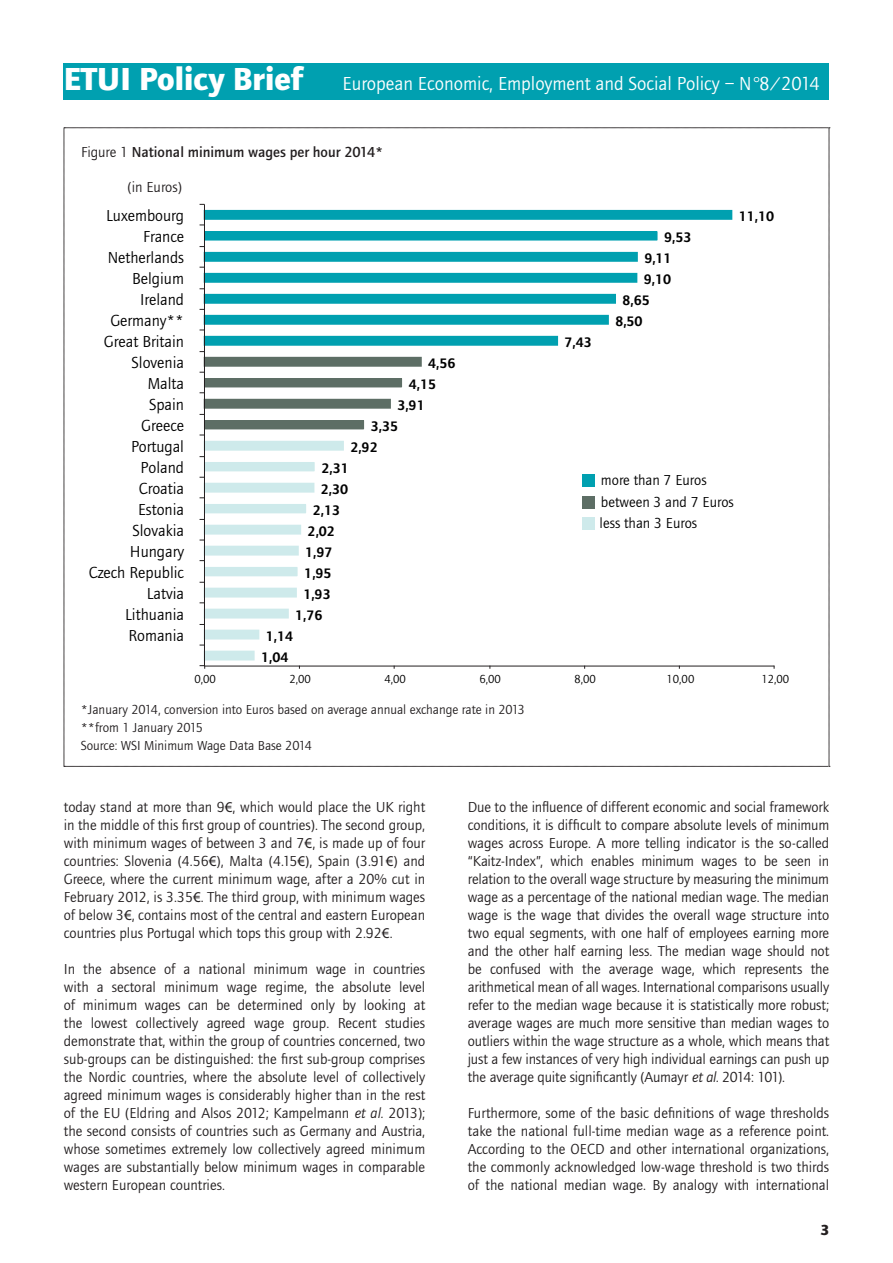
<style>
.page{position:relative;width:893px;height:1263px;background:#fff}
.page>*{position:absolute;margin:0;border:0;box-sizing:border-box;transform-origin:0 0}
.t1{font:19.5px "Foundry Journal";color:#fff}
.t2{font:16.5px/21px "Foundry Journal";color:#000001;text-align:right}
.Body{font:15px/18px "Foundry Journal";color:#231f20;text-align:justify}
.t3{font:15px/21.3px "Foundry Journal";color:#000001}
.Body-2{font:500 15px "Foundry Journal";color:#231f20}
.t4{font:700 15px "Foundry Journal";color:#231f20}
.t5{font:600 14.25px/21px "Foundry Journal";color:#000001;text-align:center}
.Body-3{font:13.5px "Foundry Journal";color:#231f20}
.t6{font:12px "Foundry Journal";color:#000001}
.s1{font-weight:700;font-size:33px}
.s2{font-weight:400}
.s3{font-family:"Myriad Pro"}
.s4{font-style:italic}
</style>
<div class="page">
<div style="left:64px;top:64px;width:765px;height:36px;background:#00a0b0"></div>
<svg style="left:64px;top:128px;width:766px;height:639px"></svg>
<p class="t1" style="left:64px;top:73px;width:758px"><span class="s1">ETUI Policy Brief</span> European Economic, Employment and Social Policy – N°8/2014</p>
<p class="Body-2" style="left:81px;top:143px;width:304px"><span class="s2">Figure 1</span> National minimum wages per hour 2014*</p>
<p class="Body" style="left:128px;top:178px;width:56px">(in Euros)</p>
<p class="t2" style="left:89px;top:206px;width:97px">Luxembourg<br>France<br>Netherlands<br>Belgium<br>Ireland<br>Germany**<br>Great Britain<br>Slovenia<br>Malta<br>Spain<br>Greece<br>Portugal<br>Poland<br>Croatia<br>Estonia<br>Slovakia<br>Hungary<br>Czech Republic<br>Latvia<br>Lithuania<br>Romania</p>
<p class="t5" style="left:428px;top:353px;width:29px">4,56</p>
<p class="t5" style="left:409px;top:374px;width:29px">4,15</p>
<p class="t5" style="left:397px;top:395px;width:29px">3,91</p>
<p class="t5" style="left:371px;top:416px;width:29px">3,35</p>
<p class="t5" style="left:350px;top:437px;width:29px">2,92</p>
<p class="t5" style="left:321px;top:458px;width:29px">2,31</p>
<p class="t5" style="left:321px;top:479px;width:29px">2,30</p>
<p class="t5" style="left:313px;top:500px;width:29px">2,13</p>
<p class="t5" style="left:308px;top:521px;width:29px">2,02</p>
<p class="t5" style="left:305px;top:542px;width:29px">1,97</p>
<p class="t5" style="left:304px;top:563px;width:29px">1,95</p>
<p class="t5" style="left:303px;top:584px;width:29px">1,93</p>
<p class="t5" style="left:295px;top:605px;width:29px">1,76</p>
<p class="t5" style="left:261px;top:626px;width:34px">1,14<br>1,04</p>
<p class="t5" style="left:564px;top:332px;width:29px">7,43</p>
<p class="t5" style="left:664px;top:227px;width:29px">9,53</p>
<p class="t5" style="left:644px;top:248px;width:29px">9,11</p>
<p class="t5" style="left:644px;top:269px;width:29px">9,10</p>
<p class="t5" style="left:622px;top:290px;width:29px">8,65</p>
<p class="t5" style="left:615px;top:311px;width:29px">8,50</p>
<p class="t5" style="left:739px;top:206px;width:37px">11,10</p>
<p class="t3" style="left:600px;top:469px;width:136px">more than 7 Euros between 3 and 7 Euros less than 3 Euros</p>
<p class="t6" style="left:194px;top:672px;width:23px">0,00</p>
<p class="t6" style="left:289px;top:672px;width:23px">2,00</p>
<p class="t6" style="left:384px;top:672px;width:23px">4,00</p>
<p class="t6" style="left:479px;top:672px;width:23px">6,00</p>
<p class="t6" style="left:574px;top:672px;width:23px">8,00</p>
<p class="t6" style="left:666px;top:672px;width:29px">10,00</p>
<p class="t6" style="left:761px;top:672px;width:29px">12,00</p>
<p class="Body-3" style="left:81px;top:702px;width:446px">*January 2014, conversion into Euros based on average annual exchange rate in 2013</p>
<p class="Body-3" style="left:81px;top:720px;width:124px">**from 1 January 2015</p>
<p class="Body-3" style="left:81px;top:738px;width:233px">Source: WSI Minimum Wage Data Base 2014</p>
<p class="Body" style="left:64px;top:798px;width:363px">today stand at more than 9<span class="s3">€</span>, which would place the UK right in the middle of this first group of countries). The second group, with minimum wages of between 3 and 7<span class="s3">€</span>, is made up of four countries: Slovenia (4.56<span class="s3">€</span>), Malta (4.15<span class="s3">€</span>), Spain (3.91<span class="s3">€</span>) and Greece, where the current minimum wage, after a 20% cut in February 2012, is 3.35<span class="s3">€</span>. The third group, with minimum wages of below 3<span class="s3">€</span>, contains most of the central and eastern European countries plus Portugal which tops this group with 2.92<span class="s3">€</span>.</p>
<p class="Body" style="left:64px;top:960px;width:363px">In the absence of a national minimum wage in countries with a sectoral minimum wage regime, the absolute level of minimum wages can be determined only by looking at the lowest collectively agreed wage group. Recent studies demonstrate that, within the group of countries concerned, two sub-groups can be distinguished: the first sub-group comprises the Nordic countries, where the absolute level of collectively agreed minimum wages is considerably higher than in the rest of the EU (Eldring and Alsos 2012; Kampelmann <span class="s4">et al.</span> 2013); the second consists of countries such as Germany and Austria, whose sometimes extremely low collectively agreed minimum wages are substantially below minimum wages in comparable western European countries.</p>
<p class="Body" style="left:468px;top:798px;width:363px">Due to the influence of different economic and social framework conditions, it is difficult to compare absolute levels of minimum wages across Europe. A more telling indicator is the so-called “Kaitz-Index”, which enables minimum wages to be seen in relation to the overall wage structure by measuring the minimum wage as a percentage of the national median wage. The median wage is the wage that divides the overall wage structure into two equal segments, with one half of employees earning more and the other half earning less. The median wage should not be confused with the average wage, which represents the arithmetical mean of all wages. International comparisons usually refer to the median wage because it is statistically more robust; average wages are much more sensitive than median wages to outliers within the wage structure as a whole, which means that just a few instances of very high individual earnings can push up the average quite significantly (Aumayr <span class="s4">et al.</span> 2014: 101).</p>
<p class="Body" style="left:468px;top:1104px;width:363px">Furthermore, some of the basic definitions of wage thresholds take the national full-time median wage as a reference point.<br>According to the OECD and other international organizations, the commonly acknowledged low-wage threshold is two thirds of the national median wage. By analogy with international</p>
<p class="t4" style="left:820px;top:1221px;width:10px">3</p>
</div>
